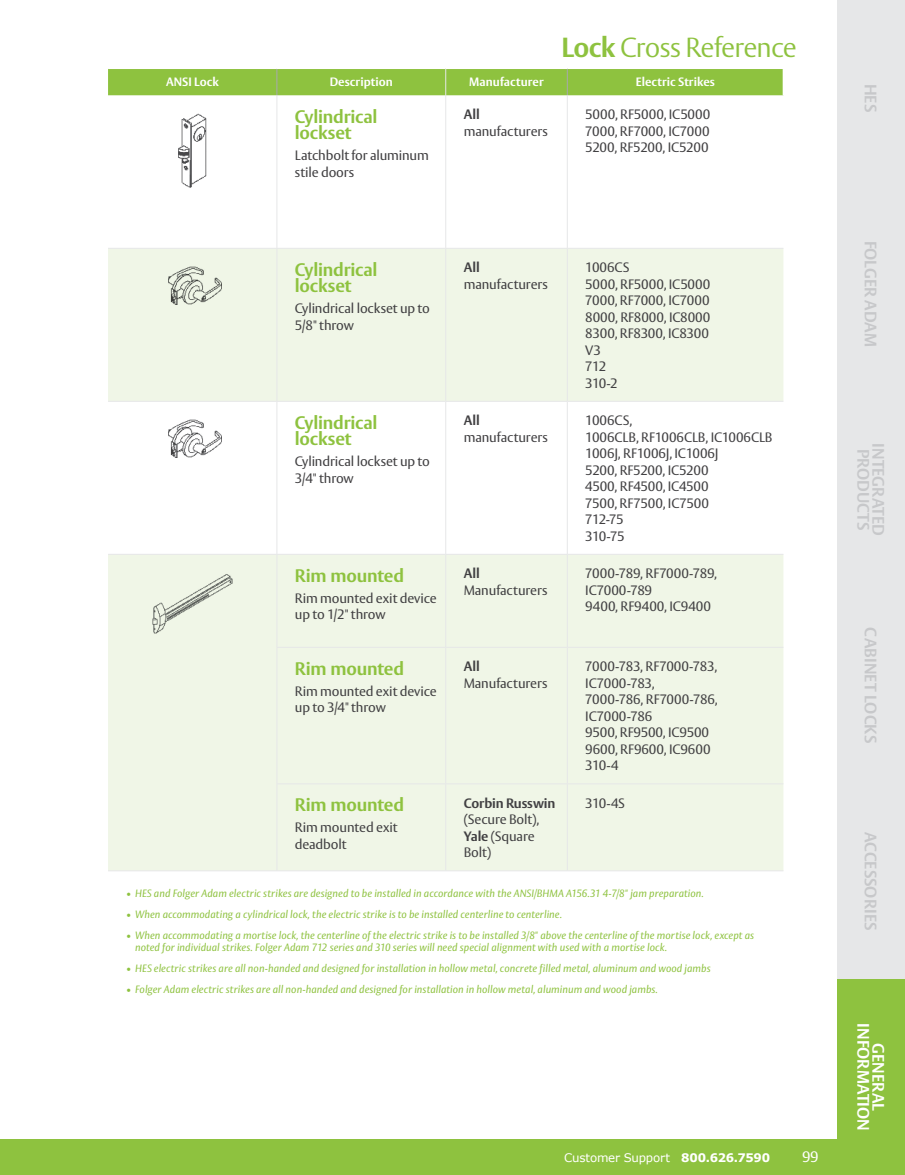
<style>
.page{position:relative;width:905px;height:1175px;background:#fff}
.page>*{position:absolute;margin:0;border:0;box-sizing:border-box;transform-origin:0 0}
.t1{font:300 27.3px "ASSA Vesta";letter-spacing:-.03em;color:#8ec23f}
.t2{font:700 18px/16.5px "ASSA Vesta";letter-spacing:-.015em;color:#8ec23f}
.t3{font:700 16.5px/15px "ASSA Vesta";letter-spacing:.005em;color:#c7c8ca;text-align:center}
.t4{font:700 16.5px/15px "ASSA Vesta";letter-spacing:.005em;color:#fff;text-align:center}
.t5{font:15px "ASSA Vesta";color:#fff}
.t6{font:13.5px/16.5px "ASSA Vesta";letter-spacing:-.01em;color:#414042}
.t7{font:700 13.5px "ASSA Vesta";letter-spacing:.01em;color:#414042}
.t8{font:700 12px "ASSA Vesta";color:#fff}
.t9{font:11.85px "Verdana";letter-spacing:-.015em;color:#fff}
.t10{font:italic 10.5px/12px "ASSA Vesta";letter-spacing:.005em;color:#8ec23f}
.s1{font-weight:700}
</style>
<div class="page">
<div style="left:837px;top:0;width:67px;height:1174px;background:#e6e7e8"></div>
<div style="left:837px;top:979px;width:67px;height:195px;background:#8ec23f"></div>
<svg style="left:108px;top:249px;width:675px;height:621px;fill:#f0f6e7"></svg>
<hr style="left:108px;top:248px;width:169px;height:1px;background:#e6e7e8">
<hr style="left:277px;top:248px;width:169px;height:1px;background:#e6e7e8">
<hr style="left:446px;top:248px;width:121px;height:1px;background:#e6e7e8">
<hr style="left:108px;top:401px;width:169px;height:1px;background:#e6e7e8">
<hr style="left:277px;top:401px;width:169px;height:1px;background:#e6e7e8">
<hr style="left:446px;top:401px;width:121px;height:1px;background:#e6e7e8">
<hr style="left:108px;top:554px;width:169px;height:1px;background:#e6e7e8">
<hr style="left:277px;top:554px;width:169px;height:1px;background:#e6e7e8">
<hr style="left:446px;top:554px;width:121px;height:1px;background:#e6e7e8">
<hr style="left:276px;top:95px;width:1px;height:153px;background:#e6e7e8">
<hr style="left:445px;top:95px;width:1px;height:153px;background:#e6e7e8">
<hr style="left:276px;top:249px;width:1px;height:152px;background:#e6e7e8">
<hr style="left:445px;top:249px;width:1px;height:152px;background:#e6e7e8">
<hr style="left:276px;top:402px;width:1px;height:152px;background:#e6e7e8">
<hr style="left:445px;top:402px;width:1px;height:152px;background:#e6e7e8">
<hr style="left:276px;top:554px;width:1px;height:93px;background:#e6e7e8">
<hr style="left:445px;top:554px;width:1px;height:93px;background:#e6e7e8">
<hr style="left:276px;top:647px;width:1px;height:136px;background:#e6e7e8">
<hr style="left:445px;top:647px;width:1px;height:136px;background:#e6e7e8">
<hr style="left:276px;top:784px;width:1px;height:86px;background:#e6e7e8">
<hr style="left:445px;top:784px;width:1px;height:86px;background:#e6e7e8">
<hr style="left:567px;top:554px;width:1px;height:93px;background:#e6e7e8">
<hr style="left:567px;top:647px;width:1px;height:136px;background:#e6e7e8">
<hr style="left:567px;top:784px;width:1px;height:86px;background:#e6e7e8">
<hr style="left:567px;top:95px;width:1px;height:153px;background:#e6e7e8">
<hr style="left:567px;top:248px;width:216px;height:1px;background:#e6e7e8">
<hr style="left:567px;top:249px;width:1px;height:152px;background:#e6e7e8">
<hr style="left:567px;top:401px;width:216px;height:1px;background:#e6e7e8">
<hr style="left:567px;top:402px;width:1px;height:152px;background:#e6e7e8">
<hr style="left:567px;top:554px;width:216px;height:1px;background:#e6e7e8">
<div style="left:108px;top:69px;width:674px;height:26px;background:#8ec23f"></div>
<hr style="left:276px;top:647px;width:170px;height:1px;background:#e6e7e8">
<hr style="left:446px;top:647px;width:121px;height:1px;background:#e6e7e8">
<hr style="left:567px;top:647px;width:216px;height:1px;background:#e6e7e8">
<hr style="left:276px;top:783px;width:170px;height:1px;background:#e6e7e8">
<hr style="left:446px;top:783px;width:121px;height:1px;background:#e6e7e8">
<hr style="left:567px;top:783px;width:216px;height:1px;background:#e6e7e8">
<hr style="left:108px;top:870px;width:169px;height:1px;background:#e6e7e8">
<hr style="left:277px;top:870px;width:169px;height:1px;background:#e6e7e8">
<hr style="left:446px;top:870px;width:121px;height:1px;background:#e6e7e8">
<hr style="left:567px;top:870px;width:216px;height:1px;background:#e6e7e8">
<img style="left:178px;top:113px;width:29px;height:75px">
<img style="left:168px;top:266px;width:53px;height:38px">
<img style="left:168px;top:419px;width:53px;height:38px">
<img style="left:146px;top:568px;width:93px;height:72px">
<div style="left:0;top:1139px;width:837px;height:35px;background:#8ec23f"></div>
<h1 class="t1" style="left:561px;top:31px;width:237px"><span class="s1">Lock</span> Cross Reference</h1>
<p class="t8" style="left:166px;top:75px;width:8px">ANSI</p>
<p class="t8" style="left:194px;top:75px;width:26px">Lock</p>
<p class="t8" style="left:330px;top:75px;width:65px">Description</p>
<p class="t8" style="left:469px;top:75px;width:76px">Manufacturer</p>
<p class="t8" style="left:635px;top:75px;width:81px">Electric Strikes</p>
<h2 class="t2" style="left:295px;top:109px;width:84px">Cylindrical lockset</h2>
<p class="t6" style="left:295px;top:148px;width:135px">Latchbolt for aluminum stile doors</p>
<p class="t7" style="left:464px;top:106px;width:18px">All</p>
<p class="t6" style="left:464px;top:123px;width:86px">manufacturers</p>
<p class="t6" style="left:585px;top:107px;width:126px;text-align:justify">5000, RF5000, IC5000<br>7000, RF7000, IC7000<br>5200, RF5200, IC5200</p>
<h2 class="t2" style="left:295px;top:262px;width:84px">Cylindrical lockset</h2>
<p class="t6" style="left:295px;top:301px;width:136px">Cylindrical lockset up to<br>5/8" throw</p>
<p class="t7" style="left:464px;top:259px;width:18px">All</p>
<p class="t6" style="left:464px;top:276px;width:86px">manufacturers</p>
<h2 class="t2" style="left:295px;top:415px;width:84px">Cylindrical lockset</h2>
<p class="t6" style="left:295px;top:454px;width:136px">Cylindrical lockset up to<br>3/4" throw</p>
<p class="t7" style="left:464px;top:412px;width:18px">All</p>
<p class="t6" style="left:464px;top:429px;width:86px">manufacturers</p>
<h2 class="t2" style="left:295px;top:568px;width:111px">Rim mounted</h2>
<p class="t6" style="left:295px;top:590px;width:143px">Rim mounted exit device up to 1/2" throw</p>
<h2 class="t2" style="left:295px;top:661px;width:111px">Rim mounted</h2>
<p class="t6" style="left:295px;top:683px;width:143px">Rim mounted exit device up to 3/4" throw</p>
<p class="t7" style="left:464px;top:565px;width:18px">All</p>
<p class="t6" style="left:464px;top:582px;width:85px">Manufacturers</p>
<p class="t7" style="left:464px;top:658px;width:18px">All</p>
<p class="t6" style="left:464px;top:675px;width:85px">Manufacturers</p>
<h2 class="t2" style="left:295px;top:797px;width:111px">Rim mounted</h2>
<p class="t6" style="left:295px;top:820px;width:104px">Rim mounted exit deadbolt</p>
<p class="t7" style="left:464px;top:794px;width:93px">Corbin Russwin</p>
<p class="t6" style="left:464px;top:812px;width:77px">(Secure Bolt),<br><span class="s1">Yale</span> (Square<br>Bolt)</p>
<p class="t6" style="left:585px;top:260px;width:127px">1006CS<br>5000, RF5000, IC5000<br>7000, RF7000, IC7000<br>8000, RF8000, IC8000<br>8300, RF8300, IC8300<br>V3<br>712<br>310-2</p>
<p class="t6" style="left:585px;top:413px;width:189px">1006CS,<br>1006CLB, RF1006CLB, IC1006CLB<br>1006J, RF1006J, IC1006J<br>5200, RF5200, IC5200<br>4500, RF4500, IC4500<br>7500, RF7500, IC7500<br>712-75<br>310-75</p>
<p class="t6" style="left:585px;top:566px;width:133px">7000-789, RF7000-789,<br>IC7000-789<br>9400, RF9400, IC9400</p>
<p class="t6" style="left:585px;top:659px;width:134px">7000-783, RF7000-783,<br>IC7000-783,<br>7000-786, RF7000-786,<br>IC7000-786<br>9500, RF9500, IC9500<br>9600, RF9600, IC9600<br>310-4</p>
<p class="t6" style="left:585px;top:795px;width:41px">310-4S</p>
<p class="t10" style="left:126px;top:887px;width:579px">• HES and Folger Adam electric strikes are designed to be installed in accordance with the ANSI/BHMA A156.31 4-7/8" jam preparation.</p>
<p class="t10" style="left:126px;top:908px;width:437px">• When accommodating a cylindrical lock, the electric strike is to be installed centerline to centerline.</p>
<p class="t10" style="left:135px;top:929px;width:620px;text-indent:-9px">• When accommodating a mortise lock, the centerline of the electric strike is to be installed 3/8" above the centerline of the mortise lock, except as noted for individual strikes. Folger Adam 712 series and 310 series will need special alignment with used with a mortise lock.</p>
<p class="t10" style="left:126px;top:962px;width:586px">• HES electric strikes are all non-handed and designed for installation in hollow metal, concrete filled metal, aluminum and wood jambs</p>
<p class="t10" style="left:126px;top:983px;width:533px">• Folger Adam electric strikes are all non-handed and designed for installation in hollow metal, aluminum and wood jambs.</p>
<p class="t9" style="left:564px;top:1149px;width:207px">Customer Support <span class="s1">800.626.7590</span></p>
<p class="t5" style="left:802px;top:1147px;width:18px">99</p>
<p class="t3" style="left:877px;top:84px;width:30px;rotate:90deg">hes</p>
<p class="t3" style="left:877px;top:240px;width:108px;rotate:90deg">Folger Adam</p>
<p class="t3" style="left:885px;top:443px;width:94px;rotate:90deg">integrated products</p>
<p class="t3" style="left:877px;top:627px;width:117px;rotate:90deg">cabinet locks</p>
<p class="t3" style="left:877px;top:832px;width:100px;rotate:90deg">accessories</p>
<p class="t4" style="left:885px;top:1023px;width:109px;rotate:90deg">general information</p>
</div>
